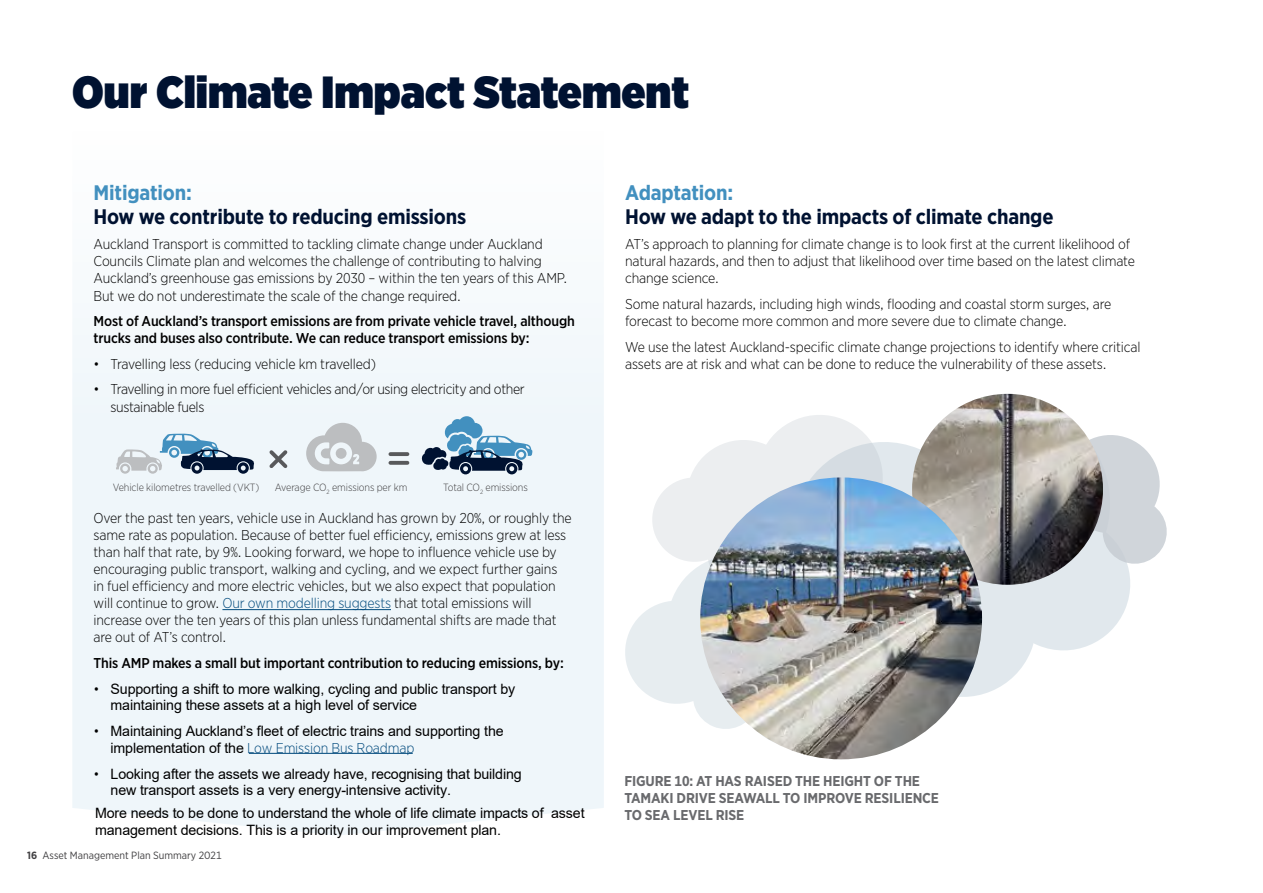
<style>
.page{position:relative;width:1263px;height:893px;background:#fff}
.page>*{position:absolute;margin:0;border:0;box-sizing:border-box;transform-origin:0 0}
.t1{font:900 45px "Gotham Narrow";color:#001231}
.t2{font:700 21px "Gotham Narrow";letter-spacing:-.01em;color:#001231}
.t3{font:700 21px "Gotham Narrow";letter-spacing:-.01em;color:#4290bf}
.t4{font:300 14.25px/17.1px "Gotham Narrow";letter-spacing:-.01em;color:#000}
.t5{font:14.25px/16.2px "Arial";letter-spacing:-.01em;color:#000}
.t6{font:500 14.25px/17.1px "Gotham Narrow";letter-spacing:-.01em;color:#000}
.t7{font:700 14.25px/17.1px "Gotham Narrow";letter-spacing:-.01em;color:#696a6d}
.t8{font:300 14.25px "Gotham Narrow";letter-spacing:-.01em;color:#00497c}
.t9{font:300 10.5px "Gotham Narrow";letter-spacing:-.01em;color:#414042}
.t10{font:10.5px "Gotham Narrow";color:#414042}
.s1{color:#00497c}
.s2{font-family:"Gotham Narrow";font-weight:300}
.s3{font-family:"Arial";font-weight:400;color:#000}
.s4{font-weight:700}
</style>
<div class="page">
<div style="left:72px;top:318px;width:532px;height:517px;background:#eff6fa"></div>
<hr style="left:222px;top:609px;width:169px;height:1px;background:#00497c">
<hr style="left:249px;top:753px;width:164px;height:1px;background:#00497c">
<svg style="left:306px;top:423px;width:71px;height:48px"></svg>
<svg style="left:116px;top:434px;width:138px;height:40px"></svg>
<svg style="left:421px;top:416px;width:111px;height:58px"></svg>
<svg style="left:266px;top:447px;width:25px;height:25px"></svg>
<svg style="left:390px;top:452px;width:17px;height:4px"></svg>
<svg style="left:390px;top:461px;width:17px;height:4px"></svg>
<svg style="left:625px;top:406px;width:542px;height:342px"></svg>
<img style="left:912px;top:394px;width:191px;height:191px;border-radius:95px">
<img style="left:700px;top:477px;width:282px;height:282px;border-radius:141px">
<h1 class="t1" style="left:72px;top:62px;width:618px">Our Climate Impact Statement</h1>
<h2 class="t3" style="left:94px;top:179px;width:100px">Mitigation:</h2>
<h2 class="t2" style="left:94px;top:203px;width:374px">How we contribute to reducing emissions</h2>
<p class="t4" style="left:94px;top:235px;width:475px">Auckland Transport is committed to tackling climate change under Auckland Councils Climate plan and welcomes the challenge of contributing to halving Auckland’s greenhouse gas emissions by 2030 – within the ten years of this AMP.<br>But we do not underestimate the scale of the change required.</p>
<p class="t6" style="left:94px;top:312px;width:483px">Most of Auckland’s transport emissions are from private vehicle travel, although trucks and buses also contribute. We can reduce transport emissions by:</p>
<p class="t4" style="left:94px;top:355px;width:284px">• Travelling less (reducing vehicle km travelled)</p>
<p class="t4" style="left:111px;top:381px;width:416px;text-indent:-17px">• Travelling in more fuel efficient vehicles and/or using electricity and other sustainable fuels</p>
<p class="t9" style="left:113px;top:481px;width:148px">Vehicle kilometres travelled (VKT)</p>
<p class="t9" style="left:275px;top:481px;width:134px">Average CO<sub>2</sub> emissions per km</p>
<p class="t9" style="left:443px;top:481px;width:86px">Total CO<sub>2</sub> emissions</p>
<p class="t4" style="left:94px;top:509px;width:480px">Over the past ten years, vehicle use in Auckland has grown by 20%, or roughly the same rate as population. Because of better fuel efficiency, emissions grew at less than half that rate, by 9%. Looking forward, we hope to influence vehicle use by encouraging public transport, walking and cycling, and we expect further gains<br>in fuel efficiency and more electric vehicles, but we also expect that population will continue to grow. <span class="s1">Our own modelling suggests</span> that total emissions will increase over the ten years of this plan unless fundamental shifts are made that are out of AT’s control.</p>
<p class="t6" style="left:94px;top:654px;width:472px">This AMP makes a small but important contribution to reducing emissions, by:</p>
<p class="t5" style="left:111px;top:680px;width:406px;text-indent:-17px"><span class="s2">•</span> Supporting a shift to more walking, cycling and public transport by maintaining these assets at a high level of service</p>
<p class="t5" style="left:94px;top:723px;width:412px"><span class="s2">•</span> Maintaining Auckland’s fleet of electric trains and supporting the</p>
<p class="t8" style="left:111px;top:739px;width:305px"><span class="s3">implementation of the</span> Low Emission Bus Roadmap</p>
<p class="t5" style="left:111px;top:766px;width:413px;text-indent:-17px"><span class="s2">•</span> Looking after the assets we already have, recognising that building new transport assets is a very energy-intensive activity.</p>
<h2 class="t3" style="left:625px;top:179px;width:110px">Adaptation:</h2>
<h2 class="t2" style="left:625px;top:203px;width:430px">How we adapt to the impacts of climate change</h2>
<p class="t4" style="left:625px;top:235px;width:511px">AT’s approach to planning for climate change is to look first at the current likelihood of natural hazards, and then to adjust that likelihood over time based on the latest climate change science.</p>
<p class="t4" style="left:625px;top:295px;width:488px">Some natural hazards, including high winds, flooding and coastal storm surges, are forecast to become more common and more severe due to climate change.</p>
<p class="t4" style="left:625px;top:338px;width:517px">We use the latest Auckland-specific climate change projections to identify where critical assets are at risk and what can be done to reduce the vulnerability of these assets.</p>
<p class="t7" style="left:624px;top:772px;width:316px">FIGURE 10: AT HAS RAISED THE HEIGHT OF THE<br>TAMAKI DRIVE SEAWALL TO IMPROVE RESILIENCE</p>
<p class="t5" style="left:95px;top:805px;width:491px">More needs to be done to understand the whole of life climate impacts of asset</p>
<p class="t7" style="left:624px;top:806px;width:122px">TO SEA LEVEL RISE</p>
<p class="t5" style="left:95px;top:821px;width:407px">management decisions. This is a priority in our improvement plan.</p>
<p class="t10" style="left:27px;top:849px;width:196px"><span class="s4">16</span> Asset Management Plan Summary 2021</p>
</div>
